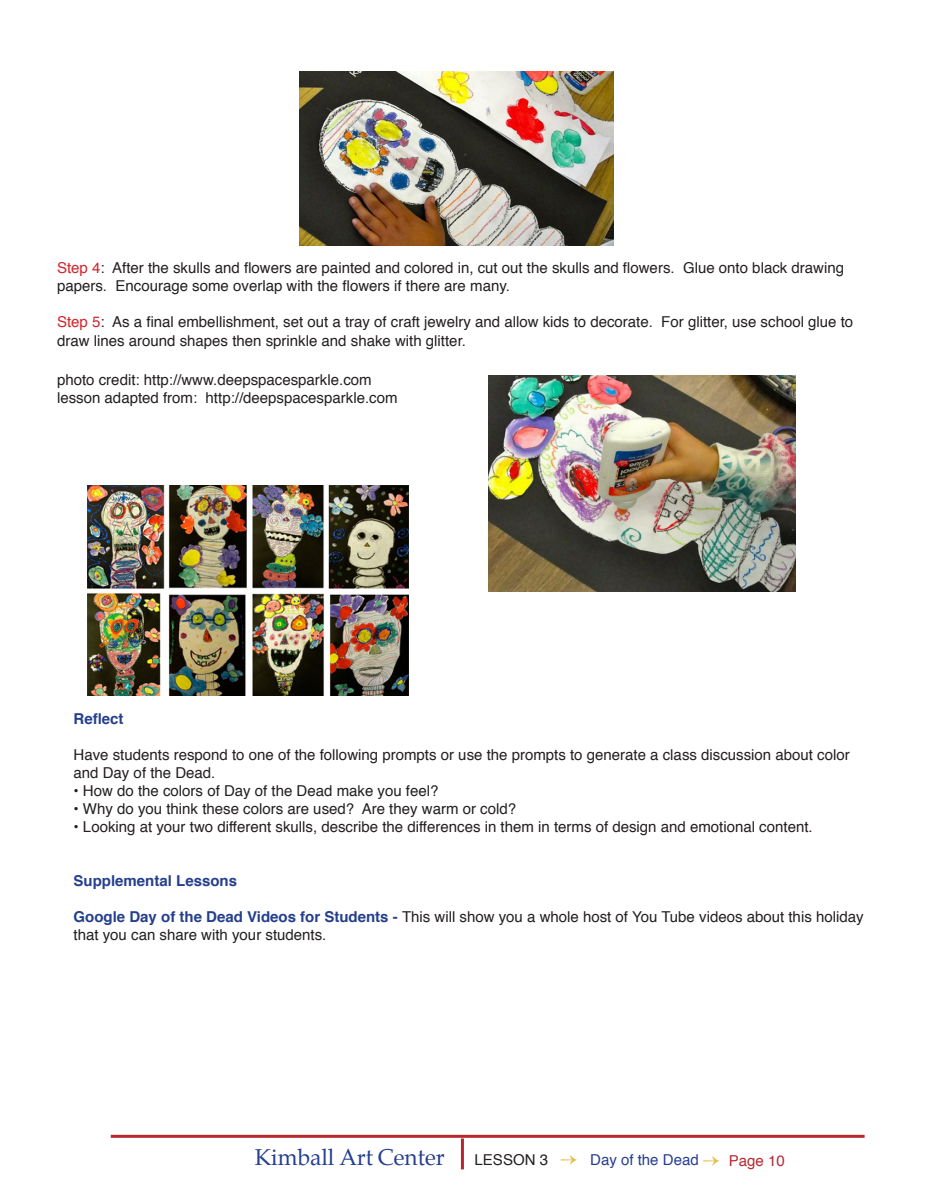
<style>
.page{position:relative;width:925px;height:1191px;background:#fff}
.page>*{position:absolute;margin:0;border:0;box-sizing:border-box;transform-origin:0 0}
.t1{font:22.5px "Palatino";color:#253f8e}
.t2{font:15px/18px "Helvetica";color:#231f20}
.t3{font:15px "Helvetica";color:#253f8e}
.t4{font:700 15px "Helvetica";color:#253f8e}
.s1{color:#d1232a}
.s2{font-weight:700;color:#253f8e}
.s3{color:#231f20}
.s4{font-family:"Minion Pro";font-size:19.5px;color:#e1bd45}
.s5{color:#b6282e}
</style>
<div class="page">
<img style="left:488px;top:375px;width:306px;height:216px">
<img style="left:87px;top:485px;width:321px;height:210px">
<hr style="left:460px;top:1138px;width:3px;height:31px;background:#b6282e">
<img style="left:299px;top:71px;width:314px;height:174px">
<hr style="left:111px;top:1134px;width:753px;height:3px;background:#b6282e">
<p class="t2" style="left:57px;top:260px;width:788px"><span class="s1">Step 4</span>: After the skulls and flowers are painted and colored in, cut out the skulls and flowers. Glue onto black drawing papers. Encourage some overlap with the flowers if there are many.</p>
<p class="t2" style="left:57px;top:314px;width:797px"><span class="s1">Step 5</span>: As a final embellishment, set out a tray of craft jewelry and allow kids to decorate. For glitter, use school glue to draw lines around shapes then sprinkle and shake with glitter.</p>
<p class="t2" style="left:57px;top:371px;width:342px">photo credit: http://www.deepspacesparkle.com lesson adapted from: http://deepspacesparkle.com</p>
<p class="t4" style="left:73px;top:707px;width:52px">Reflect</p>
<p class="t2" style="left:73px;top:746px;width:777px">Have students respond to one of the following prompts or use the prompts to generate a class discussion about color and Day of the Dead.</p>
<p class="t2" style="left:73px;top:782px;width:366px">• How do the colors of Day of the Dead make you feel?</p>
<p class="t2" style="left:73px;top:800px;width:444px">• Why do you think these colors are used? Are they warm or cold?</p>
<p class="t2" style="left:73px;top:818px;width:740px">• Looking at your two different skulls, describe the differences in them in terms of design and emotional content.</p>
<p class="t4" style="left:73px;top:869px;width:165px">Supplemental Lessons</p>
<p class="t2" style="left:73px;top:908px;width:791px"><span class="s2">Google Day of the Dead Videos for Students -</span> This will show you a whole host of You Tube videos about this holiday that you can share with your students.</p>
<h1 class="t1" style="left:255px;top:1138px;width:191px">Kimball Art Center</h1>
<p class="t3" style="left:474px;top:1148px;width:311px"><span class="s3">LESSON 3</span> <span class="s4">→</span> Day of the Dead <span class="s4">→</span> <span class="s5">Page 10</span></p>
</div>
